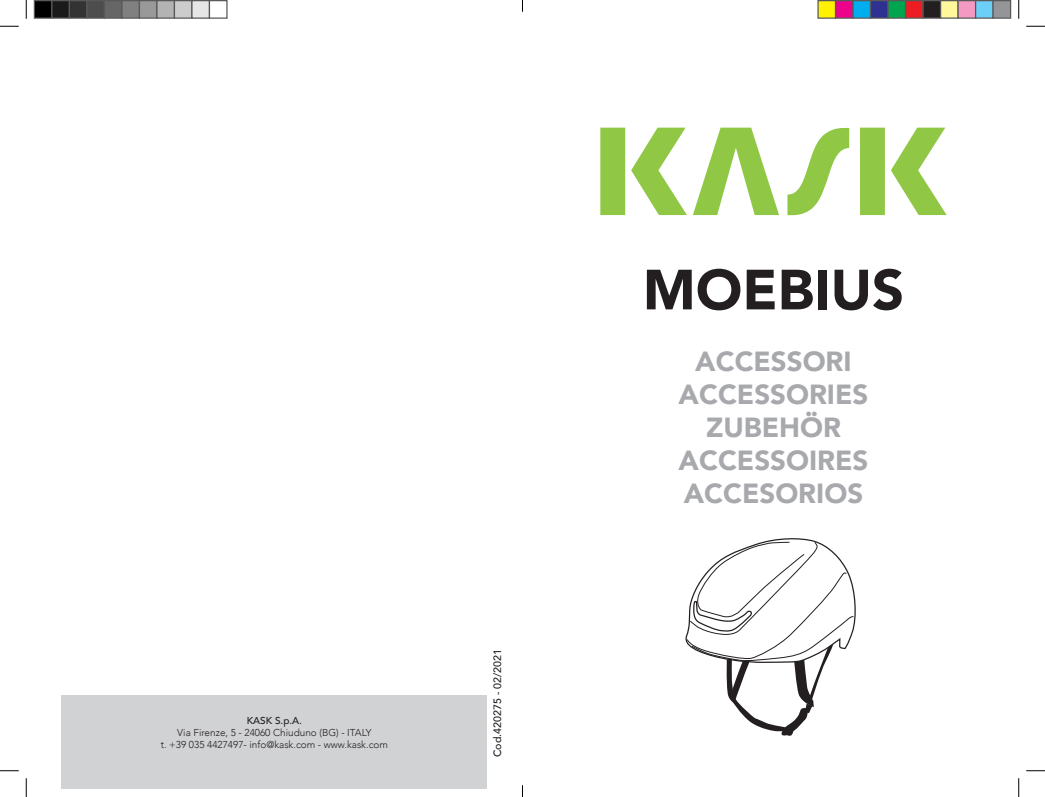
<style>
.page{position:relative;width:1045px;height:797px;background:#fff}
.page>*{position:absolute;margin:0;border:0;box-sizing:border-box;transform-origin:0 0}
.t1{font:900 56px "Avenir";color:#231f20}
.t2{font:900 27.62px/33.1px "Avenir";color:#a8a9ad;text-align:center}
.t3{font:500 10.62px "Avenir";color:#231f20}
.t4{font:300 10px/12px "Avenir";color:#231f20;text-align:center}
.t5{font:500 10px "Avenir";color:#231f20}
</style>
<div class="page">
<svg style="left:600px;top:128px;width:87px;height:87px"></svg>
<svg style="left:860px;top:128px;width:86px;height:87px"></svg>
<svg style="left:693px;top:128px;width:86px;height:87px"></svg>
<svg style="left:787px;top:128px;width:62px;height:87px"></svg>
<div style="left:62px;top:695px;width:425px;height:93px;background:#d1d2d4"></div>
<svg style="left:685px;top:538px;width:171px;height:198px"></svg>
<svg style="left:0;top:25px;width:19px;height:2px"></svg>
<svg style="left:1026px;top:25px;width:19px;height:2px"></svg>
<svg style="left:0;top:770px;width:19px;height:1px"></svg>
<svg style="left:1026px;top:770px;width:19px;height:1px"></svg>
<svg style="left:25px;top:0;width:2px;height:19px"></svg>
<svg style="left:25px;top:778px;width:2px;height:19px"></svg>
<svg style="left:1018px;top:0;width:1px;height:19px"></svg>
<svg style="left:1018px;top:778px;width:1px;height:19px"></svg>
<div style="left:34px;top:1px;width:18px;height:17px;background:#000"></div>
<div style="left:34px;top:0;width:18px;height:19px;border:1px solid #595959"></div>
<div style="left:52px;top:1px;width:17px;height:17px;background:#1a1a1a"></div>
<div style="left:51px;top:0;width:19px;height:19px;border:1px solid #595959"></div>
<div style="left:69px;top:1px;width:18px;height:17px;background:#333"></div>
<div style="left:69px;top:0;width:19px;height:19px;border:1px solid #595959"></div>
<div style="left:87px;top:1px;width:17px;height:17px;background:#4d4d4d"></div>
<div style="left:86px;top:0;width:19px;height:19px;border:1px solid #595959"></div>
<div style="left:104px;top:1px;width:18px;height:17px;background:#666"></div>
<div style="left:104px;top:0;width:18px;height:19px;border:1px solid #595959"></div>
<div style="left:122px;top:1px;width:17px;height:17px;background:#808080"></div>
<div style="left:121px;top:0;width:19px;height:19px;border:1px solid #595959"></div>
<div style="left:139px;top:1px;width:18px;height:17px;background:#999"></div>
<div style="left:139px;top:0;width:19px;height:19px;border:1px solid #595959"></div>
<div style="left:157px;top:1px;width:17px;height:17px;background:#b3b3b3"></div>
<div style="left:156px;top:0;width:19px;height:19px;border:1px solid #595959"></div>
<div style="left:174px;top:1px;width:18px;height:17px;background:#ccc"></div>
<div style="left:174px;top:0;width:18px;height:19px;border:1px solid #595959"></div>
<div style="left:192px;top:1px;width:17px;height:17px;background:#e6e6e6"></div>
<div style="left:191px;top:0;width:19px;height:19px;border:1px solid #595959"></div>
<div style="left:209px;top:0;width:19px;height:19px;border:1px solid #595959"></div>
<div style="left:818px;top:1px;width:17px;height:17px;background:#fff101"></div>
<div style="left:817px;top:0;width:19px;height:19px;border:1px solid #595959"></div>
<div style="left:835px;top:1px;width:18px;height:17px;background:#ed028c"></div>
<div style="left:835px;top:0;width:18px;height:19px;border:1px solid #595959"></div>
<div style="left:853px;top:1px;width:17px;height:17px;background:#00aeef"></div>
<div style="left:852px;top:0;width:19px;height:19px;border:1px solid #595959"></div>
<div style="left:870px;top:1px;width:18px;height:17px;background:#2e3092"></div>
<div style="left:870px;top:0;width:18px;height:19px;border:1px solid #595959"></div>
<div style="left:888px;top:1px;width:17px;height:17px;background:#00a54f"></div>
<div style="left:887px;top:0;width:19px;height:19px;border:1px solid #595959"></div>
<div style="left:905px;top:1px;width:18px;height:17px;background:#ee1d23"></div>
<div style="left:905px;top:0;width:18px;height:19px;border:1px solid #595959"></div>
<div style="left:923px;top:1px;width:17px;height:17px;background:#231f20"></div>
<div style="left:922px;top:0;width:19px;height:19px;border:1px solid #595959"></div>
<div style="left:940px;top:1px;width:18px;height:17px;background:#fff79a"></div>
<div style="left:940px;top:0;width:18px;height:19px;border:1px solid #595959"></div>
<div style="left:958px;top:1px;width:17px;height:17px;background:#f499c2"></div>
<div style="left:957px;top:0;width:19px;height:19px;border:1px solid #595959"></div>
<div style="left:975px;top:1px;width:18px;height:17px;background:#6bcff6"></div>
<div style="left:975px;top:0;width:18px;height:19px;border:1px solid #595959"></div>
<div style="left:993px;top:1px;width:17px;height:17px;background:#939598"></div>
<div style="left:992px;top:0;width:19px;height:19px;border:1px solid #595959"></div>
<svg style="left:522px;top:785px;width:1px;height:12px"></svg>
<p class="t5" style="left:247px;top:712px;width:57px">KASK S.p.A.</p>
<p class="t4" style="left:161px;top:726px;width:229px">Via Firenze, 5 - 24060 Chiuduno (BG) - ITALY<br>t. +39 035 4427497- info@kask.com - www.kask.com</p>
<p class="t3" style="left:488px;top:757px;width:110px;rotate:-90deg">Cod.420275 - 02/2021</p>
<h1 class="t1" style="left:643px;top:242px;width:263px">MOEBIUS</h1>
<h2 class="t2" style="left:678px;top:344px;width:191px">ACCESSORI<br>ACCESSORIES<br>ZUBEHÖR<br>ACCESSOIRES<br>ACCESORIOS</h2>
</div>
